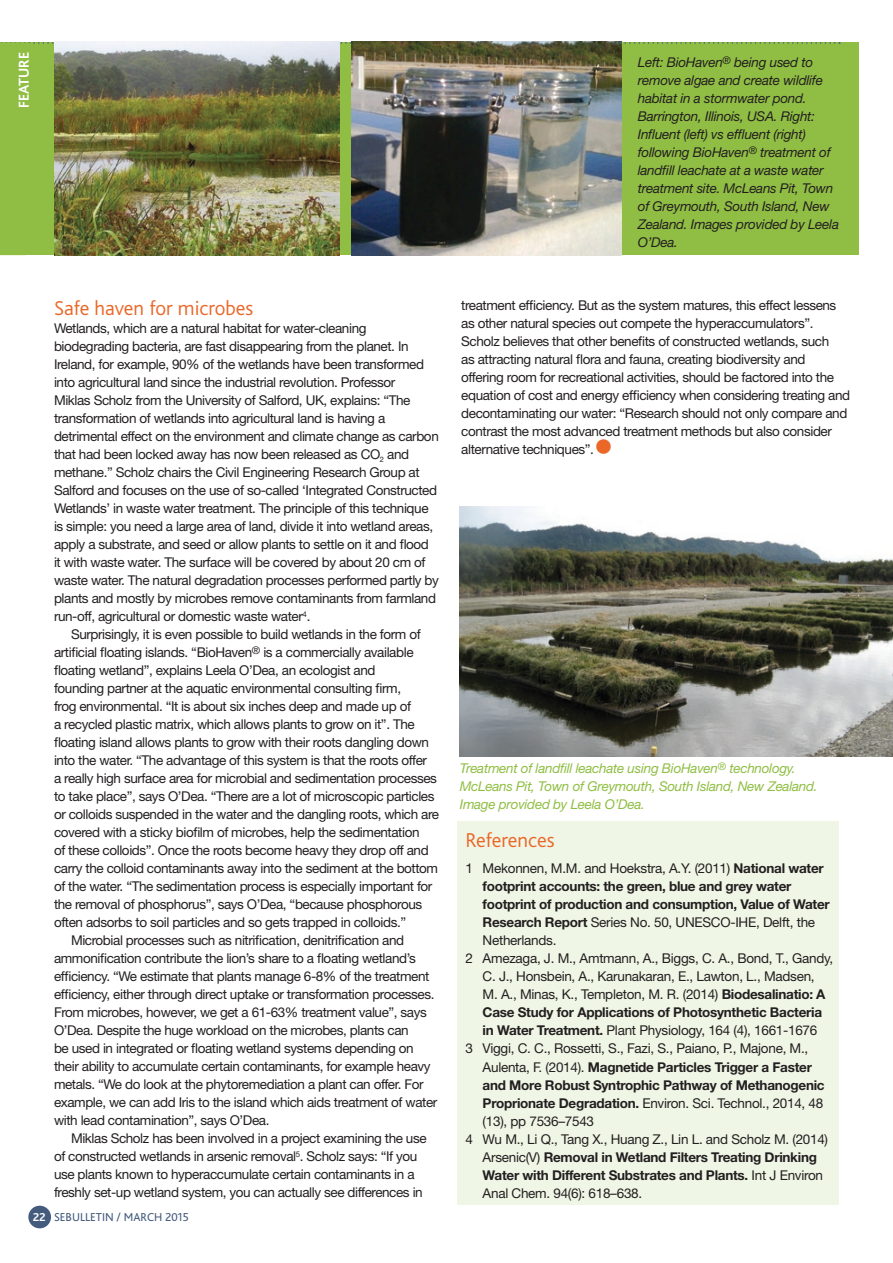
<style>
.page{position:relative;width:893px;height:1263px;background:#fff}
.page>*{position:absolute;margin:0;border:0;box-sizing:border-box;transform-origin:0 0}
.t1{font:40.5px "Helvetica Neue LT";color:#ea6728}
.Standard_full_out{font:300 21px "Bliss";color:#ea6728}
.Subheads{font:300 21px "Bliss";color:#ea6728}
.Side_headers{font:700 15px "Bliss";color:#fff}
.Standard_full_out-2{font:13.5px/18px "Helvetica Neue LT";letter-spacing:-.03em;color:#231f20}
.Orange_caption{font:italic 13.5px/18px "Helvetica Neue LT";letter-spacing:-.02em;color:#231f20}
.Standard_full_out-3{font:700 13.5px/18px "Helvetica Neue LT";letter-spacing:-.02em;color:#231f20}
.Orange_caption-2{font:italic 13.5px/18px "Helvetica Neue LT";letter-spacing:-.02em;color:#90be44}
.t2{font:12px "Bliss";color:#445b7e}
.t3{font:700 12px "Bliss";color:#fff}
.s1{font-weight:400}
.s2{font-weight:700}
</style>
<div class="page">
<div style="left:0;top:43px;width:859px;height:212px;background:#90be44"></div>
<div style="left:28px;top:1206px;width:23px;height:22px;background:#445b7e;border-radius:50%"></div>
<div style="left:458px;top:821px;width:381px;height:383px;background:#f0f6e6"></div>
<img style="left:54px;top:41px;width:285px;height:214px">
<img style="left:459px;top:506px;width:434px;height:250px">
<img style="left:351px;top:42px;width:271px;height:213px">
<p class="Side_headers" style="left:16px;top:108px;width:58px;rotate:-90deg">FEATURE</p>
<p class="Orange_caption" style="left:638px;top:53px;width:203px">Left: BioHaven<sup>®</sup> being used to remove algae and create wildlife habitat in a stormwater pond.<br>Barrington, Illinois, USA. Right:<br>Influent (left) vs effluent (right) following BioHaven<sup>®</sup> treatment of landfill leachate at a waste water treatment site. McLeans Pit, Town of Greymouth, South Island, New<br>Zealand. Images provided by Leela<br>O’Dea.</p>
<p class="Standard_full_out" style="left:54px;top:297px;width:201px">Safe haven for microbes</p>
<p class="Standard_full_out-2" style="left:54px;top:319px;width:386px">Wetlands, which are a natural habitat for water-cleaning biodegrading bacteria, are fast disappearing from the planet. In Ireland, for example, 90% of the wetlands have been transformed into agricultural land since the industrial revolution. Professor<br>Miklas Scholz from the University of Salford, UK, explains: “The transformation of wetlands into agricultural land is having a detrimental effect on the environment and climate change as carbon that had been locked away has now been released as CO<sub>2</sub> and methane.” Scholz chairs the Civil Engineering Research Group at Salford and focuses on the use of so-called ‘Integrated Constructed Wetlands’ in waste water treatment. The principle of this technique is simple: you need a large area of land, divide it into wetland areas, apply a substrate, and seed or allow plants to settle on it and flood it with waste water. The surface will be covered by about 20 cm of waste water. The natural degradation processes performed partly by plants and mostly by microbes remove contaminants from farmland run-off, agricultural or domestic waste water<sup>4</sup>.</p>
<p class="Standard_full_out-2" style="left:54px;top:625px;width:387px;text-indent:17px">Surprisingly, it is even possible to build wetlands in the form of artificial floating islands. “BioHaven<sup>®</sup> is a commercially available floating wetland”, explains Leela O’Dea, an ecologist and<br>founding partner at the aquatic environmental consulting firm,<br>frog environmental. “It is about six inches deep and made up of<br>a recycled plastic matrix, which allows plants to grow on it”. The floating island allows plants to grow with their roots dangling down into the water. “The advantage of this system is that the roots offer<br>a really high surface area for microbial and sedimentation processes to take place”, says O’Dea. “There are a lot of microscopic particles or colloids suspended in the water and the dangling roots, which are covered with a sticky biofilm of microbes, help the sedimentation<br>of these colloids”. Once the roots become heavy they drop off and carry the colloid contaminants away into the sediment at the bottom of the water. “The sedimentation process is especially important for the removal of phosphorus”, says O’Dea, “because phosphorous often adsorbs to soil particles and so gets trapped in colloids.”</p>
<p class="Standard_full_out-2" style="left:54px;top:931px;width:385px;text-indent:17px">Microbial processes such as nitrification, denitrification and ammonification contribute the lion’s share to a floating wetland’s efficiency. “We estimate that plants manage 6-8% of the treatment efficiency, either through direct uptake or transformation processes.<br>From microbes, however, we get a 61-63% treatment value”, says O’Dea. Despite the huge workload on the microbes, plants can<br>be used in integrated or floating wetland systems depending on their ability to accumulate certain contaminants, for example heavy metals. “We do look at the phytoremediation a plant can offer. For example, we can add Iris to the island which aids treatment of water with lead contamination”, says O’Dea.</p>
<p class="Standard_full_out-2" style="left:54px;top:1129px;width:374px;text-indent:17px">Miklas Scholz has been involved in a project examining the use of constructed wetlands in arsenic removal<sup>5</sup>. Scholz says: “If you use plants known to hyperaccumulate certain contaminants in a freshly set-up wetland system, you can actually see differences in</p>
<p class="t3" style="left:33px;top:1210px;width:15px">22</p>
<p class="t2" style="left:54px;top:1210px;width:136px">SEBULLETIN / MARCH 2015</p>
<p class="Standard_full_out-2" style="left:461px;top:296px;width:390px">treatment efficiency. But as the system matures, this effect lessens as other natural species out compete the hyperaccumulators”.<br>Scholz believes that other benefits of constructed wetlands, such<br>as attracting natural flora and fauna, creating biodiversity and offering room for recreational activities, should be factored into the equation of cost and energy efficiency when considering treating and decontaminating our water: “Research should not only compare and contrast the most advanced treatment methods but also consider alternative techniques”.</p>
<p class="t1" style="left:593px;top:423px;width:22px">•</p>
<p class="Orange_caption-2" style="left:460px;top:759px;width:359px">Treatment of landfill leachate using BioHaven<sup>®</sup> technology.<br>McLeans Pit, Town of Greymouth, South Island, New Zealand.<br>Image provided by Leela O’Dea.</p>
<p class="Subheads" style="left:466px;top:829px;width:90px">References</p>
<p class="Standard_full_out-3" style="left:483px;top:859px;width:349px;text-indent:-17px"><span class="s1">1 Mekonnen, M.M. and Hoekstra, A.Y. (2011)</span> National water footprint accounts: the green, blue and grey water footprint of production and consumption, Value of Water Research Report <span class="s1">Series No. 50, UNESCO-IHE, Delft, the Netherlands.</span></p>
<p class="Standard_full_out-2" style="left:483px;top:949px;width:352px;text-indent:-17px">2 Amezaga, J. M., Amtmann, A., Biggs, C. A., Bond, T., Gandy, C. J., Honsbein, A., Karunakaran, E., Lawton, L., Madsen,<br>M. A., Minas, K., Templeton, M. R. (2014) <span class="s2">Biodesalinatio: A Case Study for Applications of Photosynthetic Bacteria in Water Treatment.</span> Plant Physiology, 164 (4), 1661-1676</p>
<p class="Standard_full_out-2" style="left:483px;top:1039px;width:344px;text-indent:-17px">3 Viggi, C. C., Rossetti, S., Fazi, S., Paiano, P., Majone, M., Aulenta, F. (2014). <span class="s2">Magnetide Particles Trigger a Faster and More Robust Syntrophic Pathway of Methanogenic Proprionate Degradation.</span> Environ. Sci. Technol., 2014, 48 (13), pp 7536–7543</p>
<p class="Standard_full_out-2" style="left:483px;top:1129px;width:347px;text-indent:-17px">4 Wu M., Li Q., Tang X., Huang Z., Lin L. and Scholz M. (2014)<br>Arsenic(V) <span class="s2">Removal in Wetland Filters Treating Drinking Water with Different Substrates and Plants.</span> Int J Environ Anal Chem. 94(6): 618–638.</p>
</div>
